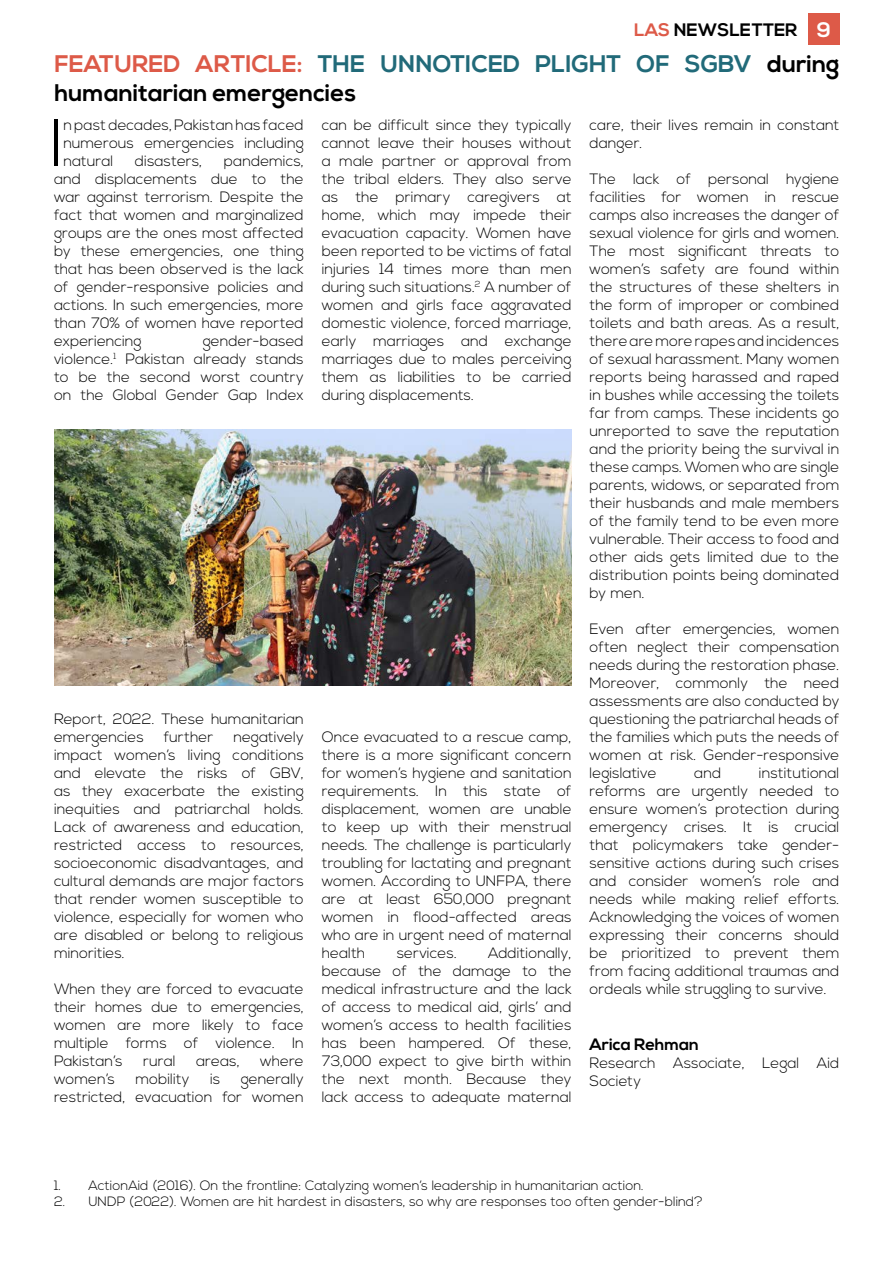
<style>
.page{position:relative;width:893px;height:1263px;background:#fff}
.page>*{position:absolute;margin:0;border:0;box-sizing:border-box;transform-origin:0 0}
.t1{font:300 66.45px "Nexa";color:#000}
.t2{font:700 24px/28.8px "Nexa";color:#000}
.t3{font:700 18px "Nexa";color:#000}
.t4{font:700 16.5px "Nexa";color:#000}
.t5{font:300 15px/18px "Nexa";color:#000;text-align:justify}
.t6{font:300 13.5px "Nexa";color:#000}
.s1{color:#dd5a48}
.s2{font-size:21px;color:#fff}
.s3{color:#216a79}
</style>
<div class="page">
<div style="left:808px;top:14px;width:31px;height:31px;background:#dd5a48"></div>
<img style="left:54px;top:430px;width:518px;height:255px">
<p class="t3" style="left:634px;top:20px;width:198px"><span class="s1">LAS</span> NEWSLETTER <span class="s2">9</span></p>
<h2 class="t2" style="left:54px;top:50px;width:786px"><span class="s1">FEATURED ARTICLE:</span> <span class="s3">THE UNNOTICED PLIGHT OF SGBV</span> during humanitarian emergencies</h2>
<h1 class="t1" style="left:50px;top:105px;width:15px">I</h1>
<p class="t5" style="left:64px;top:117px;width:242px">n past decades, Pakistan has faced numerous emergencies including natural</p>
<p class="t5" style="left:54px;top:153px;width:251px;text-indent:170px">pandemics, and displacements due to the war against terrorism. Despite the fact that women and marginalized groups are the ones most affected by these emergencies, one thing that has been observed is the lack of gender-responsive policies and actions. In such emergencies, more than 70% of women have reported experiencing</p>
<p class="t5" style="left:135px;top:153px;width:69px">disasters,</p>
<p class="t5" style="left:54px;top:333px;width:251px;text-indent:149px">gender-based violence.<sup>1</sup> Pakistan already stands to be the second worst country on the Global Gender Gap Index</p>
<p class="t5" style="left:54px;top:711px;width:251px">Report, 2022. These humanitarian emergencies</p>
<p class="t5" style="left:54px;top:729px;width:251px;text-indent:179px">negatively impact women’s living conditions and elevate the risks of GBV, as they exacerbate the existing inequities and patriarchal holds.<br>Lack of awareness and education, restricted access to resources, socioeconomic disadvantages, and cultural demands are major factors that render women susceptible to violence, especially for women who are disabled or belong to religious minorities.</p>
<p class="t5" style="left:54px;top:981px;width:251px">When they are forced to evacuate their homes due to emergencies, women are more likely to face multiple forms of violence. In Pakistan’s</p>
<p class="t5" style="left:164px;top:729px;width:51px">further</p>
<p class="t5" style="left:143px;top:1053px;width:34px">rural</p>
<p class="t5" style="left:196px;top:1053px;width:45px">areas,</p>
<p class="t5" style="left:260px;top:1053px;width:45px">where</p>
<p class="t5" style="left:54px;top:1071px;width:63px">women’s</p>
<p class="t5" style="left:135px;top:1071px;width:56px">mobility</p>
<p class="t5" style="left:210px;top:1071px;width:12px">is</p>
<p class="t5" style="left:54px;top:1071px;width:251px;text-align:right">generally<br>restricted, evacuation for women</p>
<p class="t5" style="left:322px;top:117px;width:251px">can be difficult since they typically cannot leave their houses without a male partner or approval from the tribal elders. They also serve as the primary caregivers at home, which may impede their evacuation capacity. Women have been reported to be victims of fatal injuries 14 times more than men during such situations.<sup>2</sup> A number of women and girls face aggravated domestic violence, forced marriage, early marriages and exchange marriages due to males perceiving them as liabilities to be carried during displacements.</p>
<p class="t5" style="left:322px;top:729px;width:251px">Once evacuated to a rescue camp, there is a more significant concern for women’s hygiene and sanitation requirements. In this state of displacement, women are unable to keep up with their menstrual needs. The challenge is particularly troubling for lactating and pregnant women. According to UNFPA, there are at least 650,000 pregnant women in flood-affected areas who are in urgent need of maternal health</p>
<p class="t5" style="left:322px;top:945px;width:251px;text-indent:166px">Additionally, because of the damage to the medical infrastructure and the lack of access to medical aid, girls’ and women’s access to health facilities has been hampered. Of these, 73,000 expect to give birth within the next month. Because they lack access to adequate maternal</p>
<p class="t5" style="left:397px;top:945px;width:62px">services.</p>
<p class="t5" style="left:590px;top:117px;width:251px">care, their lives remain in constant danger.</p>
<p class="t5" style="left:590px;top:171px;width:251px">The lack of personal hygiene facilities for women in rescue camps also increases the danger of sexual violence for girls and women.<br>The most significant threats to women’s safety are found within the structures of these shelters in the form of improper or combined toilets and bath areas. As a result, there are more rapes and incidences of sexual harassment. Many women reports being harassed and raped in bushes while accessing the toilets far from camps. These incidents go unreported to save the reputation and the priority being the survival in these camps. Women who are single parents, widows, or separated from their husbands and male members of the family tend to be even more vulnerable. Their access to food and other aids gets limited due to the distribution points being dominated by men.</p>
<p class="t5" style="left:590px;top:621px;width:251px">Even after emergencies, women often neglect their compensation needs during the restoration phase.<br>Moreover, commonly the need assessments are also conducted by questioning the patriarchal heads of the families which puts the needs of women at risk. Gender-responsive legislative</p>
<p class="t5" style="left:590px;top:765px;width:251px;text-indent:169px">institutional reforms are urgently needed to ensure women’s protection during emergency crises. It is crucial that policymakers take gender&shy;sensitive actions during such crises and consider women’s role and needs while making relief efforts.<br>Acknowledging the voices of women expressing their concerns should be prioritized to prevent them from facing additional traumas and ordeals while struggling to survive.</p>
<p class="t4" style="left:590px;top:1035px;width:111px">Arica Rehman</p>
<p class="t5" style="left:590px;top:1054px;width:251px">Research Associate, Legal Aid<br>Society</p>
<p class="t5" style="left:694px;top:765px;width:28px">and</p>
<p class="t6" style="left:54px;top:1177px;width:591px">1. ActionAid (2016). On the frontline: Catalyzing women’s leadership in humanitarian action.</p>
<p class="t6" style="left:54px;top:1194px;width:650px">2. UNDP (2022). Women are hit hardest in disasters, so why are responses too often gender-blind?</p>
</div>
